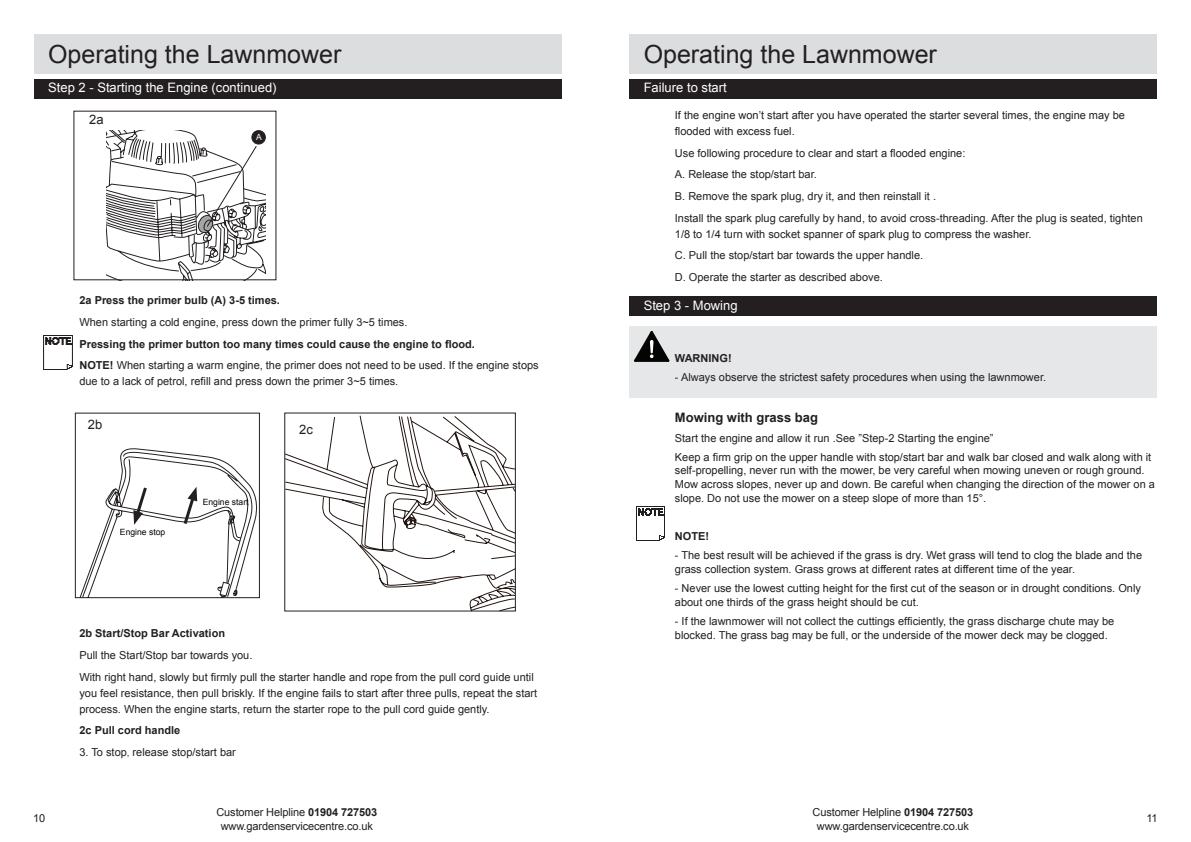
<style>
.page{position:relative;width:1191px;height:842px;background:#fff}
.page>*{position:absolute;margin:0;border:0;box-sizing:border-box;transform-origin:0 0}
.Heading_1_not_TOC{font:25px "Arial";color:#231f20}
.Heading2{font:13px "Arial";color:#fff}
.Body_Text{font:700 13px "Arial";color:#231f20}
.Heading2-2{font:13px "Arial";color:#231f20}
.Body_Text-2{font:11px/13.6px "Arial";color:#231f20}
.Body_Text-3{font:700 11px "Arial";color:#231f20}
.t1{font:8.6px "Arial";color:#030303}
.annotation{font:8.6px "Arial";color:#fff}
.s1{font-weight:700}
.s2{font-family:"Adobe Song Std";font-weight:300}
</style>
<div class="page">
<div style="left:34px;top:34px;width:527px;height:40px;background:#dcdddf"></div>
<div style="left:629px;top:34px;width:528px;height:40px;background:#dcdddf"></div>
<div style="left:34px;top:79px;width:527px;height:20px;background:#231f20"></div>
<svg style="left:75px;top:413px;width:185px;height:185px"></svg>
<svg style="left:106px;top:130px;width:160px;height:148px"></svg>
<div style="left:252px;top:131px;width:13px;height:13px;background:#231f20;border-radius:50%"></div>
<div style="left:251px;top:130px;width:15px;height:14px;border:1px solid #231f20;border-radius:50%"></div>
<div style="left:629px;top:79px;width:528px;height:20px;background:#231f20"></div>
<div style="left:629px;top:296px;width:528px;height:20px;background:#231f20"></div>
<div style="left:629px;top:326px;width:528px;height:72px;background:#e6e7e9"></div>
<svg style="left:634px;top:331px;width:35px;height:31px"></svg>
<img style="left:636px;top:506px;width:29px;height:35px">
<img style="left:43px;top:335px;width:30px;height:35px">
<svg style="left:284px;top:415px;width:232px;height:197px"></svg>
<p class="Heading_1_not_TOC" style="left:48px;top:38px;width:295px">Operating the Lawnmower</p>
<p class="Heading2" style="left:48px;top:79px;width:230px">Step 2 - Starting the Engine (continued)</p>
<p class="Heading2-2" style="left:89px;top:111px;width:16px">2a</p>
<p class="annotation" style="left:256px;top:132px;width:7px">A</p>
<p class="Body_Text-3" style="left:79px;top:293px;width:202px">2a Press the primer bulb (A) 3-5 times.</p>
<p class="Body_Text-2" style="left:79px;top:315px;width:329px">When starting a cold engine, press down the primer fully 3~5 times.</p>
<p class="Body_Text-3" style="left:79px;top:336px;width:397px">Pressing the primer button too many times could cause the engine to flood.</p>
<p class="Body_Text-2" style="left:79px;top:357px;width:461px;line-height:16px"><span class="s1">NOTE!</span> When starting a warm engine, the primer does not need to be used. If the engine stops due to a lack of petrol, refill and press down the primer 3~5 times.</p>
<p class="Heading2-2" style="left:88px;top:416px;width:16px">2b</p>
<p class="t1" style="left:120px;top:526px;width:47px">Engine stop</p>
<p class="t1" style="left:203px;top:496px;width:47px">Engine start</p>
<p class="Heading2-2" style="left:299px;top:421px;width:15px">2c</p>
<p class="Body_Text-3" style="left:79px;top:626px;width:147px">2b Start/Stop Bar Activation</p>
<p class="Body_Text-2" style="left:79px;top:648px;width:175px">Pull the Start/Stop bar towards you.</p>
<p class="Body_Text-2" style="left:79px;top:669px;width:459px;line-height:16px">With right hand, slowly but firmly pull the starter handle and rope from the pull cord guide until you feel resistance, then pull briskly. If the engine fails to start after three pulls, repeat the start process. When the engine starts, return the starter rope to the pull cord guide gently.</p>
<p class="Body_Text-3" style="left:79px;top:723px;width:102px">2c Pull cord handle</p>
<p class="Body_Text-2" style="left:79px;top:745px;width:158px">3. To stop<span class="s2">,</span> release stop/start bar</p>
<p class="Heading_1_not_TOC" style="left:643px;top:38px;width:295px">Operating the Lawnmower</p>
<p class="Heading2" style="left:643px;top:79px;width:95px">Step 3 - Mowing</p>
<p class="Heading2" style="left:643px;top:79px;width:85px">Failure to start</p>
<p class="Body_Text-2" style="left:675px;top:107px;width:452px;line-height:16px">If the engine won’t start after you have operated the starter several times, the engine may be flooded with excess fuel.</p>
<p class="Body_Text-2" style="left:675px;top:146px;width:292px">Use following procedure to clear and start a flooded engine:</p>
<p class="Body_Text-2" style="left:675px;top:168px;width:143px">A. Release the stop/start bar.</p>
<p class="Body_Text-2" style="left:675px;top:189px;width:263px">B. Remove the spark plug, dry it, and then reinstall it .</p>
<p class="Body_Text-2" style="left:675px;top:210px;width:469px;line-height:16px">Install the spark plug carefully by hand, to avoid cross-threading. After the plug is seated, tighten<br>1/8 to 1/4 turn with socket spanner of spark plug to compress the washer.</p>
<p class="Body_Text-2" style="left:675px;top:249px;width:250px">C. Pull the stop/start bar towards the upper handle.</p>
<p class="Body_Text-2" style="left:675px;top:270px;width:209px">D. Operate the starter as described above.</p>
<p class="Heading2" style="left:643px;top:297px;width:95px">Step 3 - Mowing</p>
<p class="Body_Text-3" style="left:675px;top:351px;width:58px">WARNING!</p>
<p class="Body_Text-2" style="left:675px;top:370px;width:373px">- Always observe the strictest safety procedures when using the lawnmower.</p>
<p class="Body_Text" style="left:675px;top:409px;width:145px">Mowing with grass bag</p>
<p class="Body_Text-2" style="left:675px;top:431px;width:320px">Start the engine and allow it run .See ”Step-2 Starting the engine”</p>
<p class="Body_Text-2" style="left:675px;top:450px;width:481px">Keep a firm grip on the upper handle with stop/start bar and walk bar closed and walk along with it self-propelling, never run with the mower, be very careful when mowing uneven or rough ground.<br>Mow across slopes, never up and down. Be careful when changing the direction of the mower on a slope. Do not use the mower on a steep slope of more than 15°.</p>
<p class="Body_Text-3" style="left:675px;top:529px;width:36px">NOTE!</p>
<p class="Body_Text-2" style="left:675px;top:549px;width:469px">- The best result will be achieved if the grass is dry. Wet grass will tend to clog the blade and the grass collection system. Grass grows at different rates at different time of the year.</p>
<p class="Body_Text-2" style="left:675px;top:582px;width:467px">- Never use the lowest cutting height for the first cut of the season or in drought conditions. Only about one thirds of the grass height should be cut.</p>
<p class="Body_Text-2" style="left:675px;top:615px;width:441px">- If the lawnmower will not collect the cuttings efficiently, the grass discharge chute may be blocked. The grass bag may be full, or the underside of the mower deck may be clogged.</p>
<p class="Body_Text-2" style="left:216px;top:805px;width:162px;text-align:center">Customer Helpline <span class="s1">01904 727503 </span>www.gardenservicecentre.co.uk</p>
<p class="Body_Text-2" style="left:812px;top:805px;width:162px;text-align:center">Customer Helpline <span class="s1">01904 727503 </span>www.gardenservicecentre.co.uk</p>
<p class="Body_Text-2" style="left:33px;top:811px;width:14px">10</p>
<p class="Body_Text-2" style="left:1146px;top:811px;width:13px">11</p>
</div>
